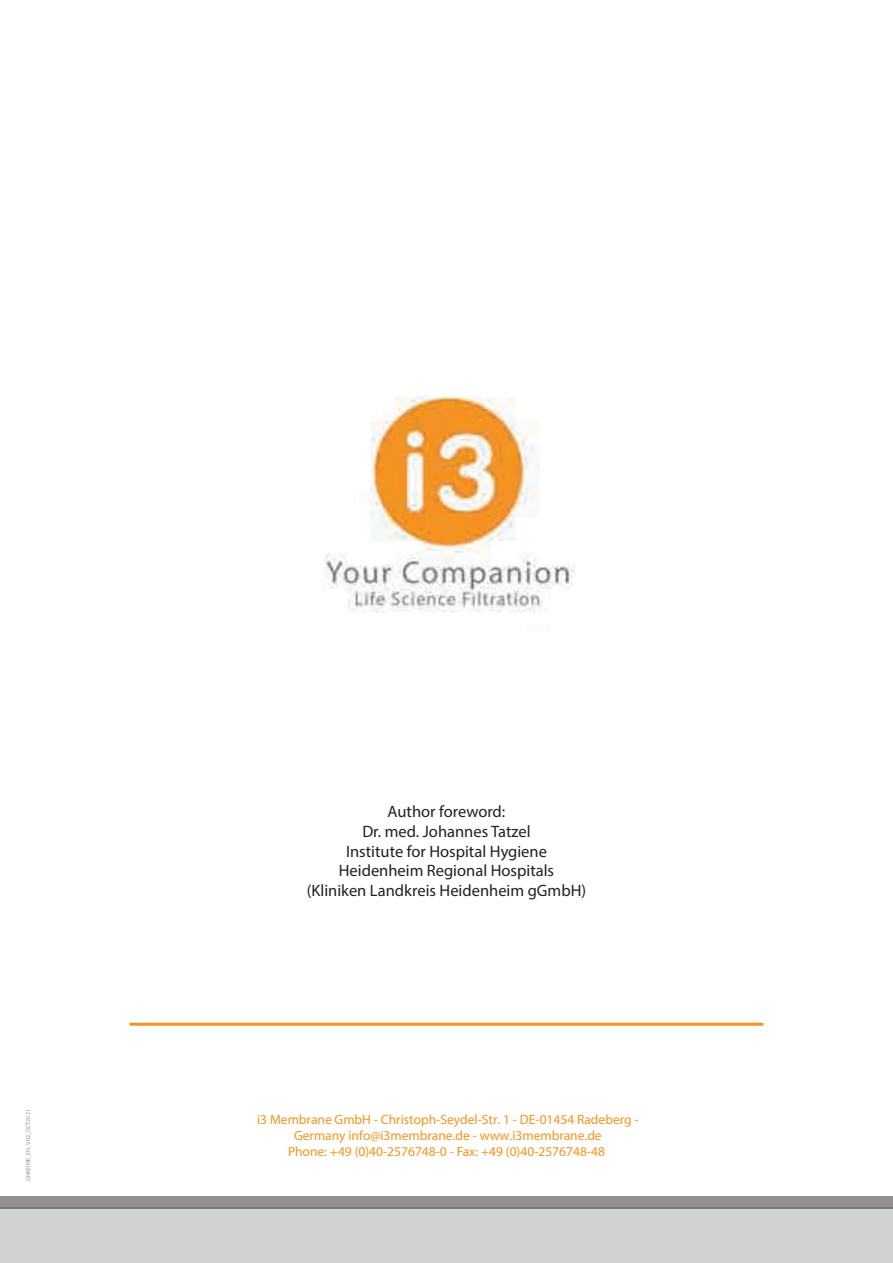
<style>
.page{position:relative;width:893px;height:1263px;background:#fff}
.page>*{position:absolute;margin:0;border:0;box-sizing:border-box;transform-origin:0 0}
.t1{font:16.5px/19.8px "Myriad Pro";color:#231f20;text-align:center}
.t2{font:13.5px/15.9px "Myriad Pro";color:#f7931d;text-align:center}
.t3{font:6px "Myriad Pro";color:#939598}
</style>
<div class="page">
<div style="left:0;top:1208px;width:893px;height:55px;background:#d1d2d4"></div>
<svg style="left:0;top:1196px;width:893px;height:13px;background:#8d8b8b"></svg>
<hr style="left:130px;top:1023px;width:633px;height:3px;background:#f7931d">
<img style="left:323px;top:396px;width:252px;height:217px">
<p class="t3" style="left:24px;top:1181px;width:73px;rotate:-90deg">GNKEIME_EN_V02_OCT2021</p>
<p class="t1" style="left:307px;top:801px;width:281px">Author foreword:<br>Dr. med. Johannes Tatzel<br>Institute for Hospital Hygiene<br>Heidenheim Regional Hospitals<br>(Kliniken Landkreis Heidenheim gGmbH)</p>
<p class="t2" style="left:257px;top:1112px;width:383px">i3 Membrane GmbH - Christoph-Seydel-Str. 1 - DE-01454 Radeberg -<br>Germany info@i3membrane.de - www.i3membrane.de<br>Phone: +49 (0)40-2576748-0 - Fax: +49 (0)40-2576748-48</p>
</div>
